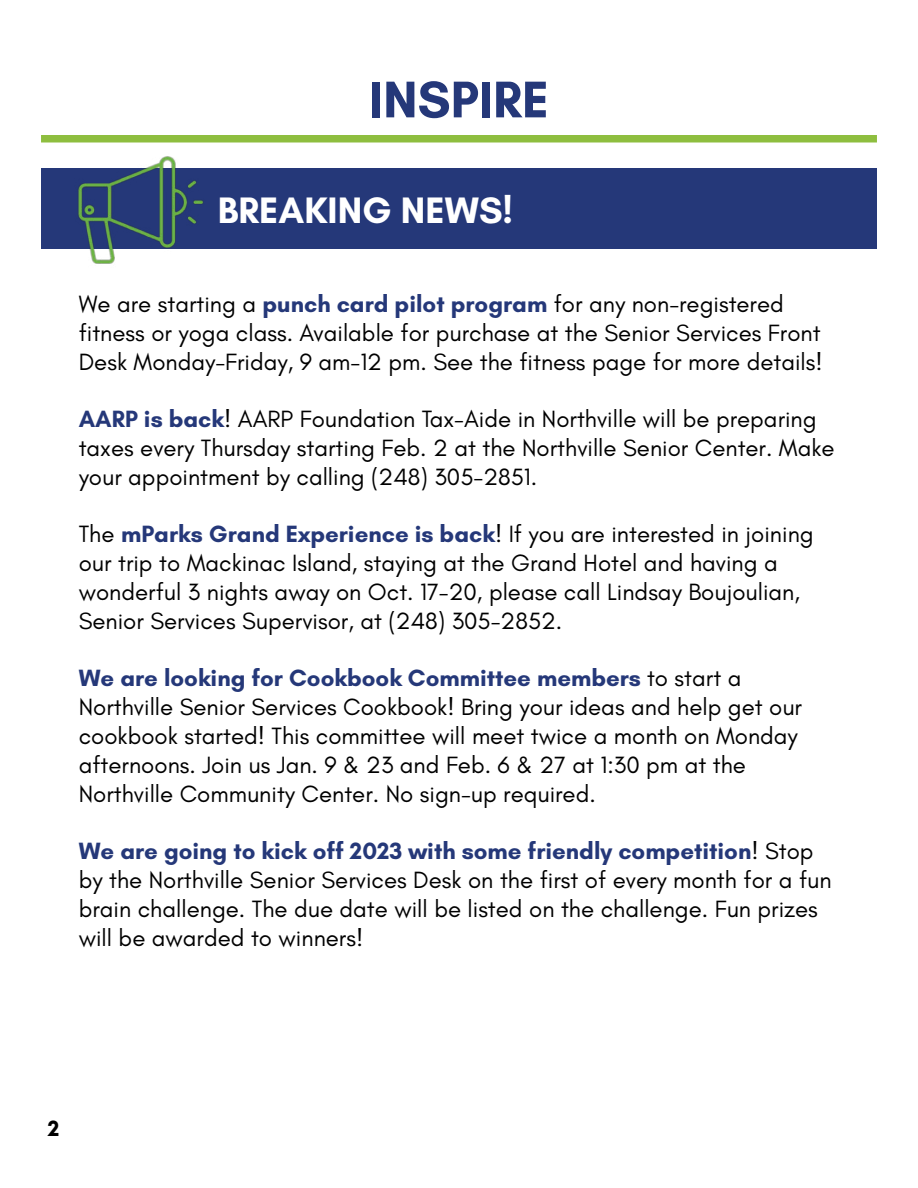
<style>
.page{position:relative;width:918px;height:1188px;background:#fff}
.page>*{position:absolute;margin:0;border:0;box-sizing:border-box;transform-origin:0 0}
.t1{font:700 52.5px "Glacial Indifference";color:#253879}
.t2{font:700 37.5px "Glacial Indifference";color:#fff}
.t3{font:24px/28.8px "Glacial Indifference";color:#000}
.t4{font:700 22.5px "Glacial Indifference";color:#000}
.s1{font-weight:700;color:#253879}
</style>
<div class="page">
<div style="left:41px;top:169px;width:836px;height:80px;background:#253879"></div>
<div style="left:41px;top:135px;width:836px;height:7px;background:#8ebe3f"></div>
<img style="left:74px;top:156px;width:133px;height:108px">
<p class="t1" style="left:369px;top:67px;width:181px">INSPIRE</p>
<p class="t2" style="left:218px;top:187px;width:297px">BREAKING NEWS!</p>
<p class="t3" style="left:79px;top:290px;width:745px">We are starting a <span class="s1">punch card pilot program</span> for any non-registered fitness or yoga class. Available for purchase at the Senior Services Front<br>Desk Monday-Friday, 9 am-12 pm. See the fitness page for more details!</p>
<p class="t3" style="left:79px;top:405px;width:757px"><span class="s1">AARP is back</span>! AARP Foundation Tax-Aide in Northville will be preparing taxes every Thursday starting Feb. 2 at the Northville Senior Center. Make your appointment by calling (248) 305-2851.</p>
<p class="t3" style="left:79px;top:520px;width:736px">The <span class="s1">mParks Grand Experience is back</span>! If you are interested in joining our trip to Mackinac Island, staying at the Grand Hotel and having a wonderful 3 nights away on Oct. 17-20, please call Lindsay Boujoulian, Senior Services Supervisor, at (248) 305-2852.</p>
<p class="t3" style="left:79px;top:664px;width:725px"><span class="s1">We are looking for Cookbook Committee members</span> to start a Northville Senior Services Cookbook! Bring your ideas and help get our cookbook started! This committee will meet twice a month on Monday afternoons. Join us Jan. 9 &amp; 23 and Feb. 6 &amp; 27 at 1:30 pm at the Northville Community Center. No sign-up required.</p>
<p class="t3" style="left:79px;top:837px;width:754px"><span class="s1">We are going to kick off 2023 with some friendly competition</span>! Stop by the Northville Senior Services Desk on the first of every month for a fun brain challenge. The due date will be listed on the challenge. Fun prizes will be awarded to winners!</p>
<p class="t4" style="left:48px;top:1115px;width:13px">2</p>
</div>
